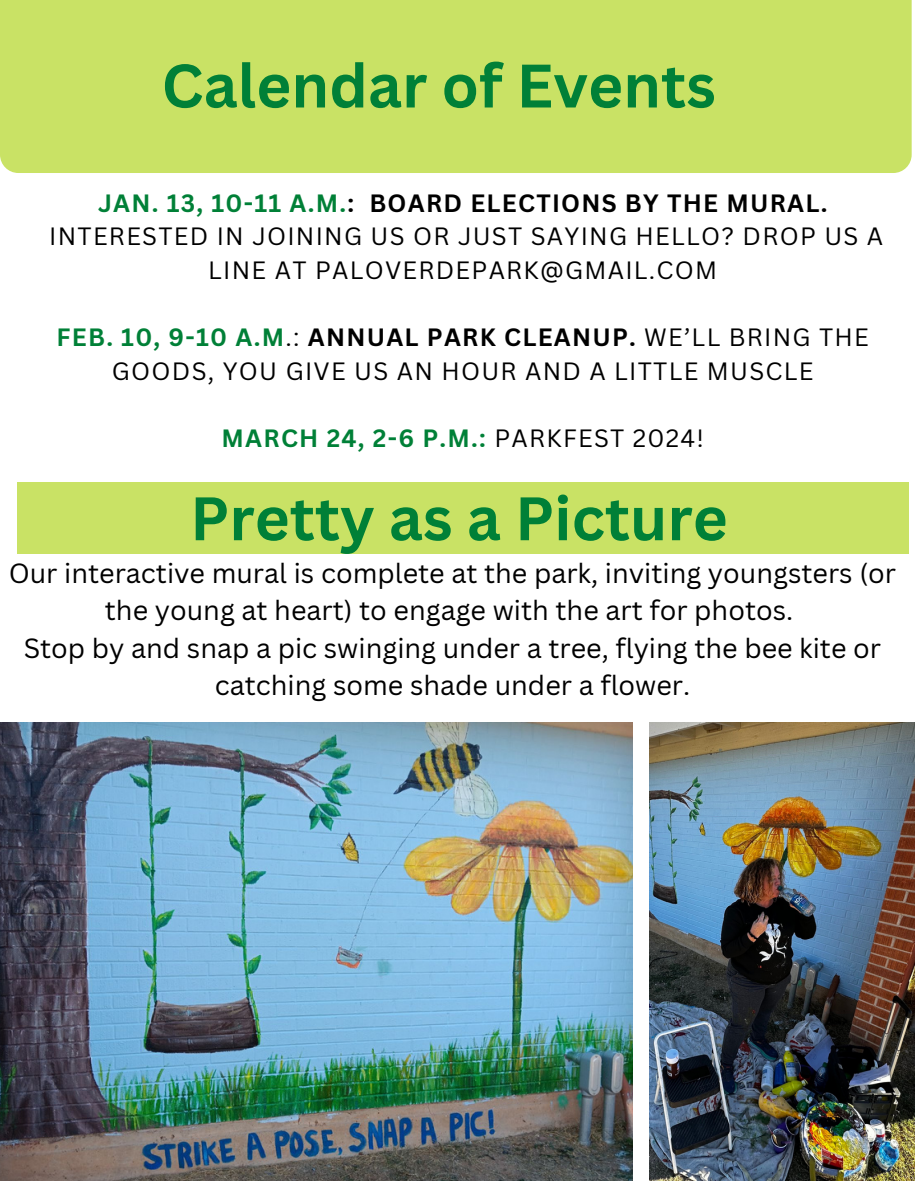
<style>
.page{position:relative;width:918px;height:1188px;background:#fff}
.page>*{position:absolute;margin:0;border:0;box-sizing:border-box;transform-origin:0 0}
.t1{font:700 60px "Canva Sans";color:#008037}
.t2{font:27px/37.2px "Canva Sans";color:#000;text-align:center}
.t3{font:24.45px/33.6px "Canva Sans";letter-spacing:.05em;color:#000;text-align:center}
.t4{font:700 24.45px "Canva Sans";letter-spacing:.05em;color:#000}
.t5{font:700 24.45px "Canva Sans";letter-spacing:.05em;color:#008037}
.s1{color:#008037}
.s2{font-weight:700;color:#008037}
.s3{font-weight:700}
.s4{font-weight:400;color:#000}
</style>
<div class="page">
<div style="left:0;top:0;width:911px;height:173px;background:#c9e265"></div>
<img style="left:649px;top:723px;width:266px;height:458px">
<img style="left:0;top:723px;width:632px;height:458px">
<div style="left:17px;top:482px;width:891px;height:71px;background:#c9e265"></div>
<p class="t1" style="left:162px;top:43px;width:556px">Calendar of Events</p>
<p class="t4" style="left:98px;top:186px;width:731px"><span class="s1">JAN. 13, 10-11 A.M.</span>: BOARD ELECTIONS BY THE MURAL.</p>
<p class="t3" style="left:49px;top:219px;width:835px">INTERESTED IN JOINING US OR JUST SAYING HELLO? DROP US A<br>LINE AT PALOVERDEPARK@GMAIL.COM</p>
<p class="t3" style="left:57px;top:320px;width:814px"><span class="s2">FEB. 10, 9-10 A.M</span>.: <span class="s3">ANNUAL PARK CLEANUP.</span> WE’LL BRING THE<br>GOODS, YOU GIVE US AN HOUR AND A LITTLE MUSCLE</p>
<p class="t5" style="left:222px;top:421px;width:484px">MARCH 24, 2-6 P.M.: <span class="s4">PARKFEST 2024!</span></p>
<p class="t1" style="left:190px;top:476px;width:539px">Pretty as a Picture</p>
<p class="t2" style="left:9px;top:554px;width:889px">Our interactive mural is complete at the park, inviting youngsters (or the young at heart) to engage with the art for photos.</p>
<p class="t2" style="left:24px;top:629px;width:859px">Stop by and snap a pic swinging under a tree, flying the bee kite or catching some shade under a flower.</p>
</div>
